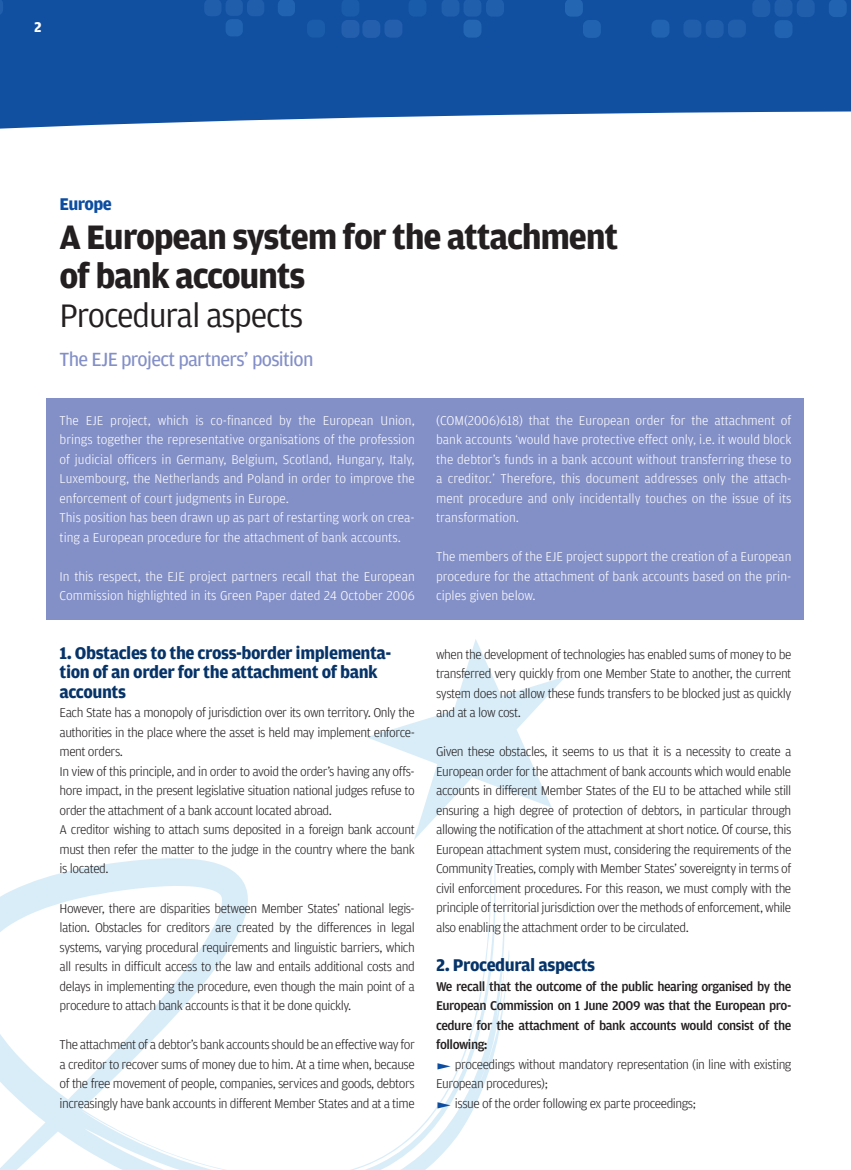
<style>
.page{position:relative;width:851px;height:1170px;background:#fff}
.page>*{position:absolute;margin:0;border:0;box-sizing:border-box;transform-origin:0 0}
.t1{font:700 36px/39px "Amplitude";letter-spacing:-.035em;color:#231f20}
.t2{font:34.5px "Amplitude";letter-spacing:-.035em;color:#231f20}
.t3{font:20.25px "Amplitude";letter-spacing:-.035em;color:#838fc7}
.t4{font:700 18px/19.5px "Amplitude";letter-spacing:-.025em;color:#063368}
.t5{font:700 18px "Amplitude";letter-spacing:-.035em;color:#0d4da1}
.t6{font:700 15px "Amplitude";color:#fff}
.t7{font:300 13.5px/19.5px "Amplitude";letter-spacing:-.035em;color:#231f20;text-align:justify}
.t8{font:300 13.5px/19.5px "Amplitude";color:#fff}
.t9{font:500 13.5px/19.5px "Amplitude";letter-spacing:-.035em;color:#231f20;text-align:justify}
</style>
<div class="page">
<svg style="left:0;top:840px;width:507px;height:329px"></svg>
<svg style="left:507px;top:951px;width:2px;height:20px"></svg>
<svg style="left:367px;top:639px;width:199px;height:201px"></svg>
<svg style="left:0;top:0;width:850px;height:129px;background:#2860aa"></svg>
<div style="left:307px;top:20px;width:18px;height:18px;background:#1a5baa;border-radius:6px"></div>
<div style="left:341px;top:20px;width:18px;height:18px;background:#235fad;border-radius:6px"></div>
<div style="left:362px;top:20px;width:18px;height:18px;background:#235fad;border-radius:6px"></div>
<div style="left:384px;top:20px;width:18px;height:18px;background:#235fad;border-radius:6px"></div>
<svg style="left:341px;top:0;width:18px;height:17px"></svg>
<svg style="left:408px;top:0;width:18px;height:17px"></svg>
<svg style="left:441px;top:0;width:63px;height:17px"></svg>
<div style="left:463px;top:20px;width:18px;height:18px;background:#2466b2;border-radius:6px"></div>
<svg style="left:565px;top:0;width:18px;height:17px"></svg>
<div style="left:583px;top:20px;width:17px;height:18px;background:#2163b0;border-radius:6px"></div>
<div style="left:651px;top:20px;width:18px;height:18px;background:#2163b0;border-radius:6px"></div>
<div style="left:683px;top:20px;width:18px;height:18px;background:#205eac;border-radius:6px"></div>
<div style="left:705px;top:20px;width:18px;height:18px;background:#205eac;border-radius:6px"></div>
<div style="left:727px;top:20px;width:18px;height:18px;background:#205eac;border-radius:6px"></div>
<div style="left:774px;top:20px;width:18px;height:18px;background:#2163b0;border-radius:6px"></div>
<div style="left:828px;top:0;width:18px;height:17px;background:#2163b0;border-radius:6px"></div>
<div style="left:796px;top:0;width:18px;height:17px;background:#205eac;border-radius:6px"></div>
<svg style="left:774px;top:0;width:18px;height:17px"></svg>
<div style="left:752px;top:0;width:18px;height:17px;background:#205eac;border-radius:6px"></div>
<div style="left:225px;top:19px;width:18px;height:17px;background:#2163b0;border-radius:6px"></div>
<svg style="left:278px;top:0;width:17px;height:16px"></svg>
<svg style="left:204px;top:0;width:60px;height:16px"></svg>
<svg style="left:0;top:0;width:3px;height:15px"></svg>
<div style="left:47px;top:398px;width:757px;height:222px;background:#838fc7"></div>
<svg style="left:437px;top:1062px;width:13px;height:6px"></svg>
<svg style="left:437px;top:1101px;width:13px;height:6px"></svg>
<p class="t6" style="left:34px;top:19px;width:9px">2</p>
<h3 class="t5" style="left:60px;top:194px;width:54px">Europe</h3>
<h1 class="t1" style="left:60px;top:218px;width:560px">A European system for the attachment of bank accounts</h1>
<h2 class="t2" style="left:60px;top:296px;width:245px">Procedural aspects</h2>
<h3 class="t3" style="left:60px;top:348px;width:255px">The EJE project partners’ position</h3>
<p class="t8" style="left:60px;top:410px;width:357px">The EJE project, which is co-financed by the European Union, brings together the representative organisations of the profession of judicial officers in Germany, Belgium, Scotland, Hungary, Italy, Luxembourg, the Netherlands and Poland in order to improve the enforcement of court judgments in Europe.<br>This position has been drawn up as part of restarting work on crea&shy;ting a European procedure for the attachment of bank accounts.</p>
<p class="t8" style="left:60px;top:566px;width:357px">In this respect, the EJE project partners recall that the European<br>Commission highlighted in its Green Paper dated 24 October 2006</p>
<h3 class="t4" style="left:60px;top:643px;width:333px">1. Obstacles to the cross-border implementa&shy;tion of an order for the attachment of bank accounts</h3>
<p class="t7" style="left:60px;top:703px;width:357px;text-align:left">Each State has a monopoly of jurisdiction over its own territory. Only the authorities in the place where the asset is held may implement enforce&shy;ment orders.<br>In view of this principle, and in order to avoid the order’s having any offs&shy;hore impact, in the present legislative situation national judges refuse to order the attachment of a bank account located abroad.<br>A creditor wishing to attach sums deposited in a foreign bank account must then refer the matter to the judge in the country where the bank is located.</p>
<p class="t7" style="left:60px;top:898px;width:357px">However, there are disparities between Member States’ national legis&shy;lation. Obstacles for creditors are created by the differences in legal systems, varying procedural requirements and linguistic barriers, which all results in difficult access to the law and entails additional costs and delays in implementing the procedure, even though the main point of a procedure to attach bank accounts is that it be done quickly.</p>
<p class="t7" style="left:60px;top:1034px;width:357px">The attachment of a debtor’s bank accounts should be an effective way for a creditor to recover sums of money due to him. At a time when, because of the free movement of people, companies, services and goods, debtors increasingly have bank accounts in different Member States and at a time</p>
<p class="t8" style="left:436px;top:410px;width:357px;text-align:justify">(COM(2006)618) that the European order for the attachment of bank accounts ‘would have protective effect only, i.e. it would block the debtor’s funds in a bank account without transferring these to a creditor.’ Therefore, this document addresses only the attach&shy;ment procedure and only incidentally touches on the issue of its transformation.</p>
<p class="t8" style="left:436px;top:547px;width:357px;text-align:justify">The members of the EJE project support the creation of a European procedure for the attachment of bank accounts based on the prin&shy;ciples given below.</p>
<p class="t7" style="left:436px;top:644px;width:357px">when the development of technologies has enabled sums of money to be transferred very quickly from one Member State to another, the current system does not allow these funds transfers to be blocked just as quickly and at a low cost.</p>
<p class="t7" style="left:436px;top:742px;width:357px">Given these obstacles, it seems to us that it is a necessity to create a European order for the attachment of bank accounts which would enable accounts in different Member States of the EU to be attached while still ensuring a high degree of protection of debtors, in particular through allowing the notification of the attachment at short notice. Of course, this European attachment system must, considering the requirements of the Community Treaties, comply with Member States’ sovereignty in terms of civil enforcement procedures. For this reason, we must comply with the principle of territorial jurisdiction over the methods of enforcement, while also enabling the attachment order to be circulated.</p>
<h3 class="t4" style="left:436px;top:955px;width:160px">2. Procedural aspects</h3>
<p class="t9" style="left:436px;top:976px;width:357px">We recall that the outcome of the public hearing organised by the European Commission on 1 June 2009 was that the European pro&shy;cedure for the attachment of bank accounts would consist of the following:</p>
<p class="t7" style="left:455px;top:1054px;width:338px">proceedings without mandatory representation (in line with existing</p>
<p class="t7" style="left:436px;top:1073px;width:113px">European procedures);</p>
<p class="t7" style="left:455px;top:1093px;width:242px">issue of the order following ex parte proceedings;</p>
</div>
